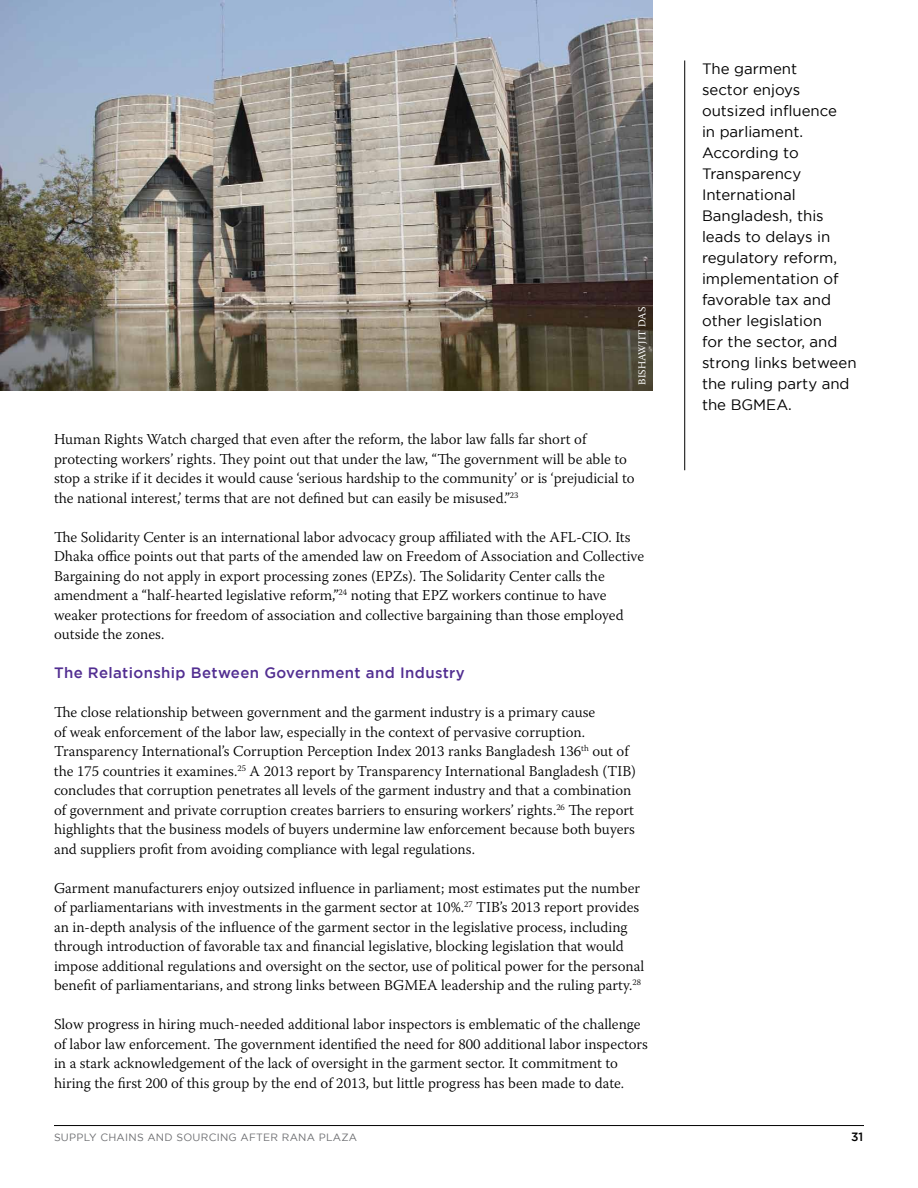
<style>
.page{position:relative;width:918px;height:1188px;background:#fff}
.page>*{position:absolute;margin:0;border:0;box-sizing:border-box;transform-origin:0 0}
.t1{font:300 15px/19.5px "Warnock Pro";color:#000}
.t2{font:15px/21px "Gotham";color:#000}
.t3{font:500 15px "Gotham";letter-spacing:.025em;color:#522e91}
.t4{font:500 12px "Gotham";color:#000}
.t5{font:10.5px "Gotham";letter-spacing:.025em;color:#6d6e71}
.t6{font:10.5px "Warnock Pro";color:#fff}
</style>
<div class="page">
<hr style="left:54px;top:1125px;width:810px;height:1px;background:#000">
<img style="left:0;top:0;width:652px;height:391px">
<hr style="left:684px;top:60px;width:1px;height:410px;background:#000">
<p class="t6" style="left:636px;top:385px;width:80px;rotate:-90deg">BISHAWJIT DAS</p>
<p class="t1" style="left:54px;top:429px;width:582px">Human Rights Watch charged that even after the reform, the labor law falls far short of protecting workers’ rights. They point out that under the law, “The government will be able to stop a strike if it decides it would cause ‘serious hardship to the community’ or is ‘prejudicial to the national interest,’ terms that are not defined but can easily be misused.”<sup>23</sup></p>
<p class="t1" style="left:54px;top:527px;width:592px">The Solidarity Center is an international labor advocacy group affiliated with the AFL-CIO. Its Dhaka office points out that parts of the amended law on Freedom of Association and Collective Bargaining do not apply in export processing zones (EPZs). The Solidarity Center calls the amendment a “half-hearted legislative reform,”<sup>24</sup> noting that EPZ workers continue to have weaker protections for freedom of association and collective bargaining than those employed outside the zones.</p>
<p class="t3" style="left:54px;top:664px;width:412px">The Relationship Between Government and I ndustry</p>
<p class="t1" style="left:54px;top:702px;width:584px">The close relationship between government and the garment industry is a primary cause<br>of weak enforcement of the labor law, especially in the context of pervasive corruption.<br>Transparency International’s Corruption Perception Index 2013 ranks Bangladesh 136<sup>th</sup> out of the 175 countries it examines.<sup>25</sup> A 2013 report by Transparency International Bangladesh (TIB) concludes that corruption penetrates all levels of the garment industry and that a combination of government and private corruption creates barriers to ensuring workers’ rights.<sup>26</sup> The report highlights that the business models of buyers undermine law enforcement because both buyers and suppliers profit from avoiding compliance with legal regulations.</p>
<p class="t1" style="left:54px;top:878px;width:592px">Garment manufacturers enjoy outsized influence in parliament; most estimates put the number of parliamentarians with investments in the garment sector at 10%.<sup>27</sup> TIB’s 2013 report provides an in-depth analysis of the influence of the garment sector in the legislative process, including through introduction of favorable tax and financial legislative, blocking legislation that would impose additional regulations and oversight on the sector, use of political power for the personal benefit of parliamentarians, and strong links between BGMEA leadership and the ruling party.<sup>28</sup></p>
<p class="t1" style="left:54px;top:1014px;width:595px">Slow progress in hiring much-needed additional labor inspectors is emblematic of the challenge of labor law enforcement. The government identified the need for 800 additional labor inspectors in a stark acknowledgement of the lack of oversight in the garment sector. It commitment to hiring the first 200 of this group by the end of 2013, but little progress has been made to date.</p>
<p class="t2" style="left:702px;top:58px;width:156px">The garment<br>sector enjoys outsized influence<br>in parliament.<br>According to<br>Transparency<br>International<br>Bangladesh, this leads to delays in regulatory reform, implementation of favorable tax and other legislation<br>for the sector, and strong links between the ruling party and the BGMEA.</p>
<p class="t5" style="left:54px;top:1131px;width:305px">Supply chains and sourcing after Rana Plaza</p>
<p class="t4" style="left:851px;top:1130px;width:14px">31</p>
</div>
